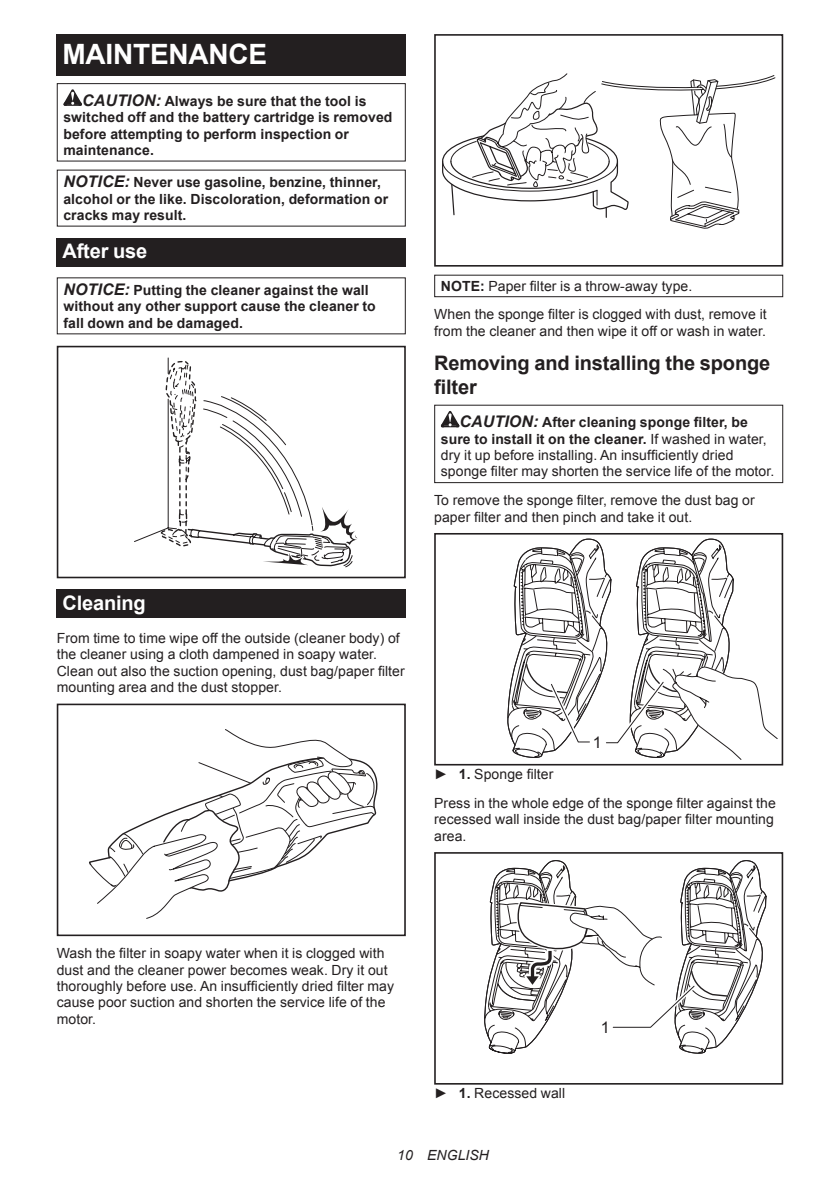
<style>
.page{position:relative;width:840px;height:1191px;background:#fff}
.page>*{position:absolute;margin:0;border:0;box-sizing:border-box;transform-origin:0 0}
.t1{font:700 28px "Arial";letter-spacing:-.01em;color:#fff}
.t2{font:700 20px/23.4px "Arial";letter-spacing:-.01em;color:#231f20}
.t3{font:700 20px "Arial";letter-spacing:-.01em;color:#fff}
.t4{font:16px "Arial";color:#231f20}
.t5{font:14px/16.4px "Arial";letter-spacing:.005em;color:#231f20}
.t6{font:700 14px/16.4px "Arial";letter-spacing:.005em;color:#231f20}
.t7{font:italic 14px "Arial";letter-spacing:.005em;color:#231f20}
.s1{font-style:italic;font-size:16px}
.s2{font-weight:700}
.s3{font-weight:700;font-style:italic;font-size:16px}
</style>
<div class="page">
<div style="left:57px;top:34px;width:348px;height:41px;background:#231f20"></div>
<svg style="left:63px;top:89px;width:19px;height:17px"></svg>
<div style="left:57px;top:83px;width:348px;height:79px;border:1px solid #231f20"></div>
<div style="left:57px;top:238px;width:348px;height:28px;background:#231f20"></div>
<svg style="left:134px;top:357px;width:223px;height:210px"></svg>
<div style="left:57px;top:346px;width:348px;height:232px;border:2px solid #231f20"></div>
<div style="left:57px;top:589px;width:348px;height:29px;background:#231f20"></div>
<svg style="left:89px;top:729px;width:289px;height:190px"></svg>
<div style="left:57px;top:907px;width:73px;height:29px;background:#fff"></div>
<div style="left:57px;top:703px;width:348px;height:233px;border:2px solid #231f20"></div>
<svg style="left:442px;top:73px;width:333px;height:155px"></svg>
<div style="left:434px;top:34px;width:348px;height:233px;border:2px solid #231f20"></div>
<div style="left:434px;top:275px;width:348px;height:22px;border:1px solid #231f20"></div>
<svg style="left:440px;top:411px;width:19px;height:16px"></svg>
<div style="left:434px;top:405px;width:348px;height:78px;border:1px solid #231f20"></div>
<div style="left:434px;top:533px;width:348px;height:232px;border:2px solid #231f20"></div>
<svg style="left:507px;top:533px;width:270px;height:227px"></svg>
<svg style="left:750px;top:860px;width:16px;height:138px"></svg>
<div style="left:434px;top:852px;width:348px;height:232px;border:2px solid #231f20"></div>
<svg style="left:484px;top:852px;width:266px;height:202px"></svg>
<h1 class="t1" style="left:62px;top:43px;width:206px">MAINTENANCE</h1>
<p class="t6" style="left:63px;top:94px;width:330px;text-indent:19px"><span class="s1">CAUTION:</span> Always be sure that the tool is switched off and the battery cartridge is removed before attempting to perform inspection or maintenance.</p>
<p class="t6" style="left:63px;top:175px;width:326px"><span class="s1">NOTICE:</span> Never use gasoline, benzine, thinner, alcohol or the like. Discoloration, deformation or cracks may result.</p>
<h2 class="t3" style="left:62px;top:243px;width:86px">After use</h2>
<p class="t6" style="left:63px;top:283px;width:314px"><span class="s1">NOTICE:</span> Putting the cleaner against the wall without any other support cause the cleaner to fall down and be damaged.</p>
<h2 class="t3" style="left:62px;top:595px;width:85px">Cleaning</h2>
<p class="t5" style="left:57px;top:631px;width:349px">From time to time wipe off the outside (cleaner body) of the cleaner using a cloth dampened in soapy water.<br>Clean out also the suction opening, dust bag/paper filter mounting area and the dust stopper.</p>
<p class="t5" style="left:434px;top:271px;width:334px;line-height:28.8px;text-indent:7px"><span class="s2">NOTE:</span> Paper filter is a throw-away type.<br>When the sponge filter is clogged with dust, remove it</p>
<p class="t5" style="left:434px;top:324px;width:333px">from the cleaner and then wipe it off or wash in water.</p>
<h2 class="t2" style="left:434px;top:353px;width:337px">Removing and installing the sponge filter</h2>
<p class="t5" style="left:440px;top:415px;width:335px;text-indent:19px"><span class="s3">CAUTION:</span> <span class="s2">After cleaning sponge filter, be sure to install it on the cleaner.</span> If washed in water, dry it up before installing. An insufficiently dried sponge filter may shorten the service life of the motor.</p>
<p class="t5" style="left:434px;top:492px;width:322px">To remove the sponge filter, remove the dust bag or paper filter and then pinch and take it out.</p>
<p class="t4" style="left:592px;top:733px;width:10px">1</p>
<p class="t5" style="left:434px;top:760px;width:343px;line-height:28.8px">► <span class="s2">1.</span> Sponge filter<br>Press in the whole edge of the sponge filter against the</p>
<p class="t5" style="left:434px;top:811px;width:341px">recessed wall inside the dust bag/paper filter mounting area.</p>
<p class="t5" style="left:57px;top:945px;width:339px">Wash the filter in soapy water when it is clogged with dust and the cleaner power becomes weak. Dry it out thoroughly before use. An insufficiently dried filter may cause poor suction and shorten the service life of the motor.</p>
<p class="t5" style="left:434px;top:1085px;width:132px">► <span class="s2">1.</span> Recessed wall</p>
<p class="t4" style="left:600px;top:1018px;width:10px">1</p>
<p class="t7" style="left:397px;top:1147px;width:93px">10 ENGLISH</p>
</div>
